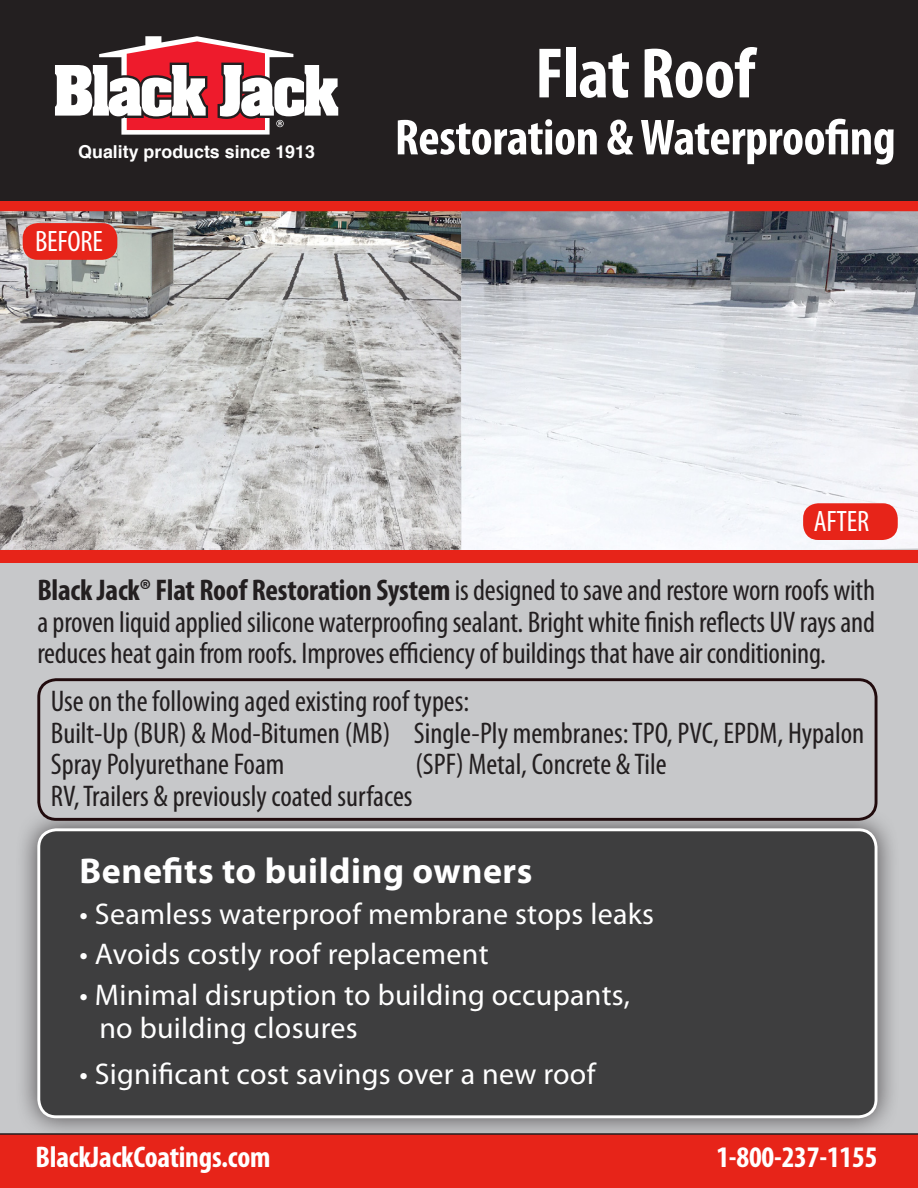
<style>
.page{position:relative;width:918px;height:1188px;background:#fff}
.page>*{position:absolute;margin:0;border:0;box-sizing:border-box;transform-origin:0 0}
.t1{font:700 condensed 72px "Myriad Pro";letter-spacing:-.01em;color:#fff}
.t2{font:700 condensed 51px "Myriad Pro";letter-spacing:-.005em;color:#fff}
.t3{font:700 36px "Myriad Pro";letter-spacing:.015em;color:#fff}
.t4{font:condensed 30px/31.5px "Myriad Pro";color:#231f20;text-align:justify}
.t5{font:30px "Myriad Pro";letter-spacing:.01em;color:#fff}
.t6{font:700 condensed 30px "Myriad Pro";letter-spacing:-.005em;color:#fff}
.t7{font:condensed 29.7px "Myriad Pro";letter-spacing:-.005em;color:#fff}
.t8{font:700 17.85px "Helvetica";color:#fff}
.s1{font-weight:700}
</style>
<div class="page">
<div style="left:0;top:563px;width:918px;height:570px;background:#c7c8ca"></div>
<div style="left:15px;top:806px;width:885px;height:335px;background:#231f20;opacity:.75"></div>
<div style="left:39px;top:830px;width:837px;height:287px;background:#3e3e3f;border-radius:17px"></div>
<div style="left:37px;top:828px;width:840px;height:290px;border:3px solid #fff;border-radius:17px"></div>
<div style="left:0;top:200px;width:918px;height:13px;background:#e72419"></div>
<img style="left:0;top:211px;width:918px;height:339px">
<div style="left:23px;top:223px;width:94px;height:37px;background:#e72419;border-radius:15px"></div>
<div style="left:803px;top:503px;width:95px;height:37px;background:#e72419;border-radius:15px"></div>
<div style="left:0;top:550px;width:918px;height:13px;background:#e72419"></div>
<div style="left:0;top:0;width:918px;height:200px;background:#231f20"></div>
<svg style="left:55px;top:36px;width:284px;height:99px"></svg>
<div style="left:0;top:1133px;width:918px;height:55px;background:#e72419"></div>
<div style="left:39px;top:680px;width:837px;height:139px;background:#c7c8ca;border-radius:17px"></div>
<div style="left:37px;top:678px;width:840px;height:143px;border:3px solid #210b0d;border-radius:17px"></div>
<p class="t8" style="left:78px;top:137px;width:238px">Quality products since 1913</p>
<p class="t7" style="left:35px;top:223px;width:69px">BEFORE</p>
<p class="t1" style="left:535px;top:28px;width:221px">Flat Roof</p>
<p class="t2" style="left:395px;top:106px;width:502px">Restoration &amp; Waterproofing</p>
<p class="t7" style="left:814px;top:503px;width:57px">AFTER</p>
<p class="t4" style="left:37px;top:574px;width:839px"><span class="s1">Black Jack® Flat Roof Restoration System</span> is designed to save and restore worn roofs with a proven liquid applied silicone waterproofing sealant. Bright white finish reflects UV rays and reduces heat gain from roofs. Improves efficiency of buildings that have air conditioning.</p>
<p class="t4" style="left:51px;top:685px;width:420px">Use on the following aged existing roof types:</p>
<p class="t4" style="left:51px;top:716px;width:815px">Built-Up (BUR) &amp; Mod-Bitumen (MB) Single-Ply membranes: TPO, PVC, EPDM, Hypalon</p>
<p class="t4" style="left:51px;top:748px;width:235px">Spray Polyurethane Foam</p>
<p class="t4" style="left:415px;top:748px;width:253px">(SPF) Metal, Concrete &amp; Tile</p>
<p class="t4" style="left:51px;top:779px;width:363px">RV, Trailers &amp; previously coated surfaces</p>
<p class="t3" style="left:79px;top:848px;width:455px">Benefits to building owners</p>
<p class="t5" style="left:79px;top:895px;width:576px">• Seamless waterproof membrane stops leaks</p>
<p class="t5" style="left:79px;top:936px;width:411px">• Avoids costly roof replacement</p>
<p class="t5" style="left:79px;top:976px;width:552px">• Minimal disruption to building occupants,</p>
<p class="t5" style="left:99px;top:1009px;width:260px">no building closures</p>
<p class="t5" style="left:79px;top:1056px;width:518px">• Significant cost savings over a new roof</p>
<p class="t6" style="left:36px;top:1138px;width:236px">BlackJackCoatings.com</p>
<p class="t6" style="left:716px;top:1138px;width:163px">1-800-237-1155</p>
</div>
